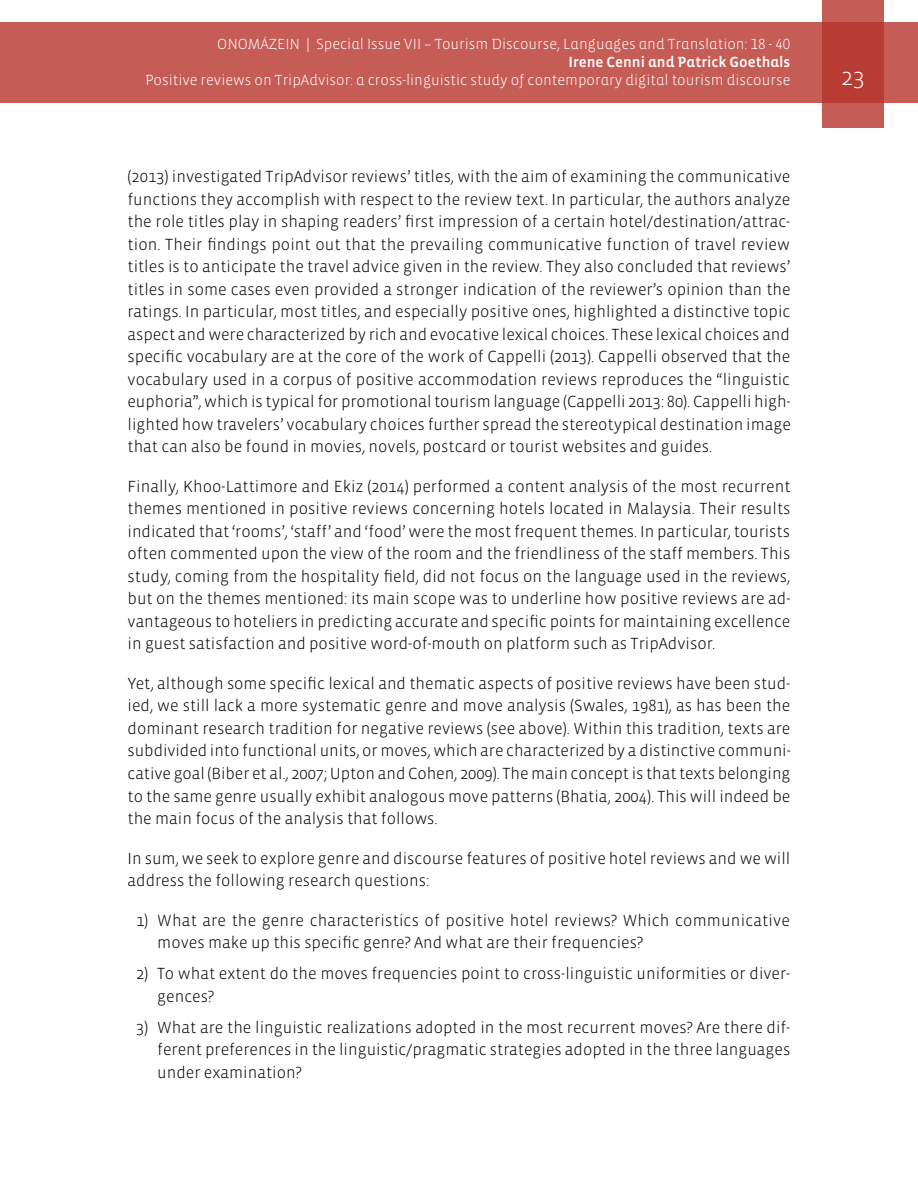
<style>
.page{position:relative;width:918px;height:1188px;background:#fff}
.page>*{position:absolute;margin:0;border:0;box-sizing:border-box;transform-origin:0 0}
.t1{font:300 24px "Vista Sans";color:#fff}
.t2{font:300 16.5px/22.5px "Vista Sans";color:#000;text-align:justify}
.t3{font:300 15px "Vista Sans Alt";color:#fff}
.t4{font:15px "Vista Sans Alt Med";color:#fff}
</style>
<div class="page">
<div style="left:0;top:23px;width:918px;height:80px;background:#c55c56"></div>
<svg style="left:822px;top:0;width:62px;height:128px;background:#bd4740"></svg>
<p class="t3" style="left:217px;top:37px;width:575px">ONOMÁZEIN | Special Issue VII – Tourism Discourse, Languages and Translation: 18 - 40</p>
<p class="t4" style="left:568px;top:55px;width:224px">Irene Cenni and Patrick Goethals</p>
<p class="t3" style="left:145px;top:73px;width:647px">Positive reviews on TripAdvisor: a cross-linguistic study of contemporary digital tourism discourse</p>
<h1 class="t1" style="left:841px;top:65px;width:25px">23</h1>
<p class="t2" style="left:128px;top:166px;width:665px">(2013) investigated TripAdvisor reviews’ titles, with the aim of examining the communicative functions they accomplish with respect to the review text. In particular, the authors analyze the role titles play in shaping readers’ first impression of a certain hotel/destination/attrac&shy;tion. Their findings point out that the prevailing communicative function of travel review titles is to anticipate the travel advice given in the review. They also concluded that reviews’ titles in some cases even provided a stronger indication of the reviewer’s opinion than the ratings. In particular, most titles, and especially positive ones, highlighted a distinctive topic aspect and were characterized by rich and evocative lexical choices. These lexical choices and specific vocabulary are at the core of the work of Cappelli (2013). Cappelli observed that the vocabulary used in a corpus of positive accommodation reviews reproduces the “linguistic euphoria”, which is typical for promotional tourism language (Cappelli 2013: 80). Cappelli high&shy;lighted how travelers’ vocabulary choices further spread the stereotypical destination image that can also be found in movies, novels, postcard or tourist websites and guides.</p>
<p class="t2" style="left:128px;top:475px;width:664px">Finally, Khoo-Lattimore and Ekiz (2014) performed a content analysis of the most recurrent themes mentioned in positive reviews concerning hotels located in Malaysia. Their results indicated that ‘rooms’, ‘staff’ and ‘food’ were the most frequent themes. In particular, tourists often commented upon the view of the room and the friendliness of the staff members. This study, coming from the hospitality field, did not focus on the language used in the reviews, but on the themes mentioned: its main scope was to underline how positive reviews are ad&shy;vantageous to hoteliers in predicting accurate and specific points for maintaining excellence in guest satisfaction and positive word-of-mouth on platform such as TripAdvisor.</p>
<p class="t2" style="left:128px;top:673px;width:665px">Yet, although some specific lexical and thematic aspects of positive reviews have been stud&shy;ied, we still lack a more systematic genre and move analysis (Swales, 1981), as has been the dominant research tradition for negative reviews (see above). Within this tradition, texts are subdivided into functional units, or moves, which are characterized by a distinctive communi&shy;cative goal (Biber et al., 2007; Upton and Cohen, 2009). The main concept is that texts belonging to the same genre usually exhibit analogous move patterns (Bhatia, 2004). This will indeed be the main focus of the analysis that follows.</p>
<p class="t2" style="left:128px;top:847px;width:664px">In sum, we seek to explore genre and discourse features of positive hotel reviews and we will address the following research questions:</p>
<p class="t2" style="left:157px;top:909px;width:634px;text-indent:-21px">1) What are the genre characteristics of positive hotel reviews? Which communicative moves make up this specific genre? And what are their frequencies?</p>
<p class="t2" style="left:157px;top:963px;width:635px;text-indent:-21px">2) To what extent do the moves frequencies point to cross-linguistic uniformities or diver&shy;gences?</p>
<p class="t2" style="left:157px;top:1016px;width:635px;text-indent:-21px">3) What are the linguistic realizations adopted in the most recurrent moves? Are there dif&shy;ferent preferences in the linguistic/pragmatic strategies adopted in the three languages under examination?</p>
</div>
